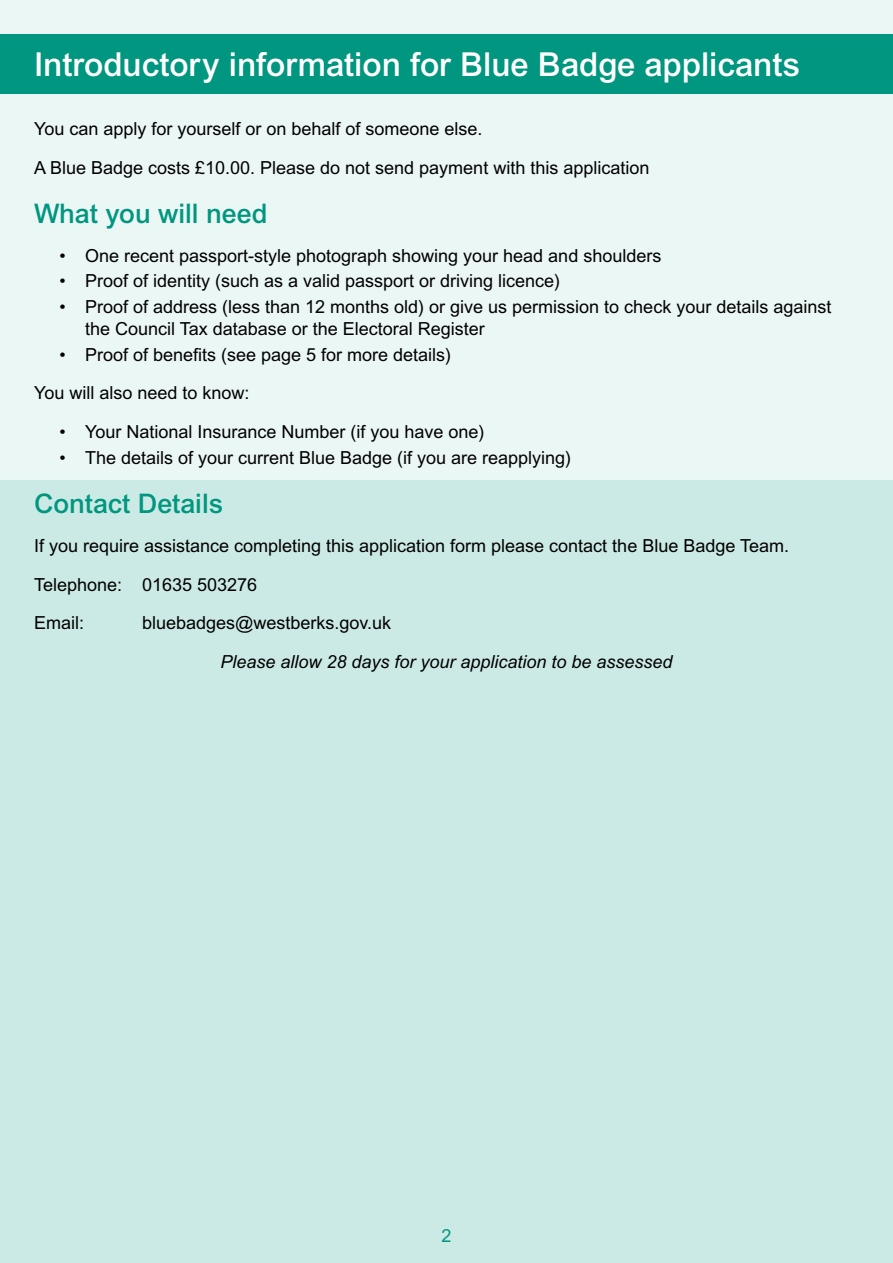
<style>
.page{position:relative;width:893px;height:1263px;background:#fff}
.page>*{position:absolute;margin:0;border:0;box-sizing:border-box;transform-origin:0 0}
.t1{font:500 33px "Arial MT Std";color:#fff}
.t2{font:500 27px "Arial MT Std";color:#00967f}
.t3{font:18px/38.5px "Arial MT Std";color:#000}
.t4{font:italic 18px "Arial MT Std";color:#000}
.t5{font:18px "Arial MT Std";color:#00967f}
</style>
<div class="page">
<div style="left:0;top:479px;width:893px;height:784px;background:#cceae5"></div>
<div style="left:0;top:0;width:893px;height:479px;background:#ebf7f5"></div>
<div style="left:0;top:34px;width:893px;height:60px;background:#00967f"></div>
<h1 class="t1" style="left:34px;top:45px;width:767px">Introductory information for Blue Badge applicants</h1>
<p class="t3" style="left:34px;top:109px;width:617px">You can apply for yourself or on behalf of someone else.<br>A Blue Badge costs £10.00. Please do not send payment with this application</p>
<h2 class="t2" style="left:34px;top:198px;width:235px">What you will need</h2>
<p class="t3" style="left:60px;top:236px;width:603px">• One recent passport-style photograph showing your head and shoulders</p>
<p class="t3" style="left:60px;top:262px;width:502px">• Proof of identity (such as a valid passport or driving licence)</p>
<p class="t3" style="left:85px;top:296px;width:748px;line-height:21.6px;text-indent:-26px">• Proof of address (less than 12 months old) or give us permission to check your details against the Council Tax database or the Electoral Register</p>
<p class="t3" style="left:34px;top:335px;width:419px;text-indent:26px">• Proof of benefits (see page 5 for more details)<br>You will also need to know:</p>
<p class="t3" style="left:60px;top:412px;width:427px">• Your National Insurance Number (if you have one)</p>
<p class="t3" style="left:60px;top:438px;width:513px">• The details of your current Blue Badge (if you are reapplying)</p>
<h2 class="t2" style="left:34px;top:488px;width:191px">Contact Details</h2>
<p class="t3" style="left:34px;top:526px;width:757px">If you require assistance completing this application form please contact the Blue Badge Team.<br>Telephone: 01635 503276<br>Email:</p>
<p class="t3" style="left:142px;top:603px;width:251px">bluebadges@westberks.gov.uk</p>
<p class="t4" style="left:220px;top:651px;width:454px">Please allow 28 days for your application to be assessed</p>
<p class="t5" style="left:441px;top:1225px;width:12px">2</p>
</div>
